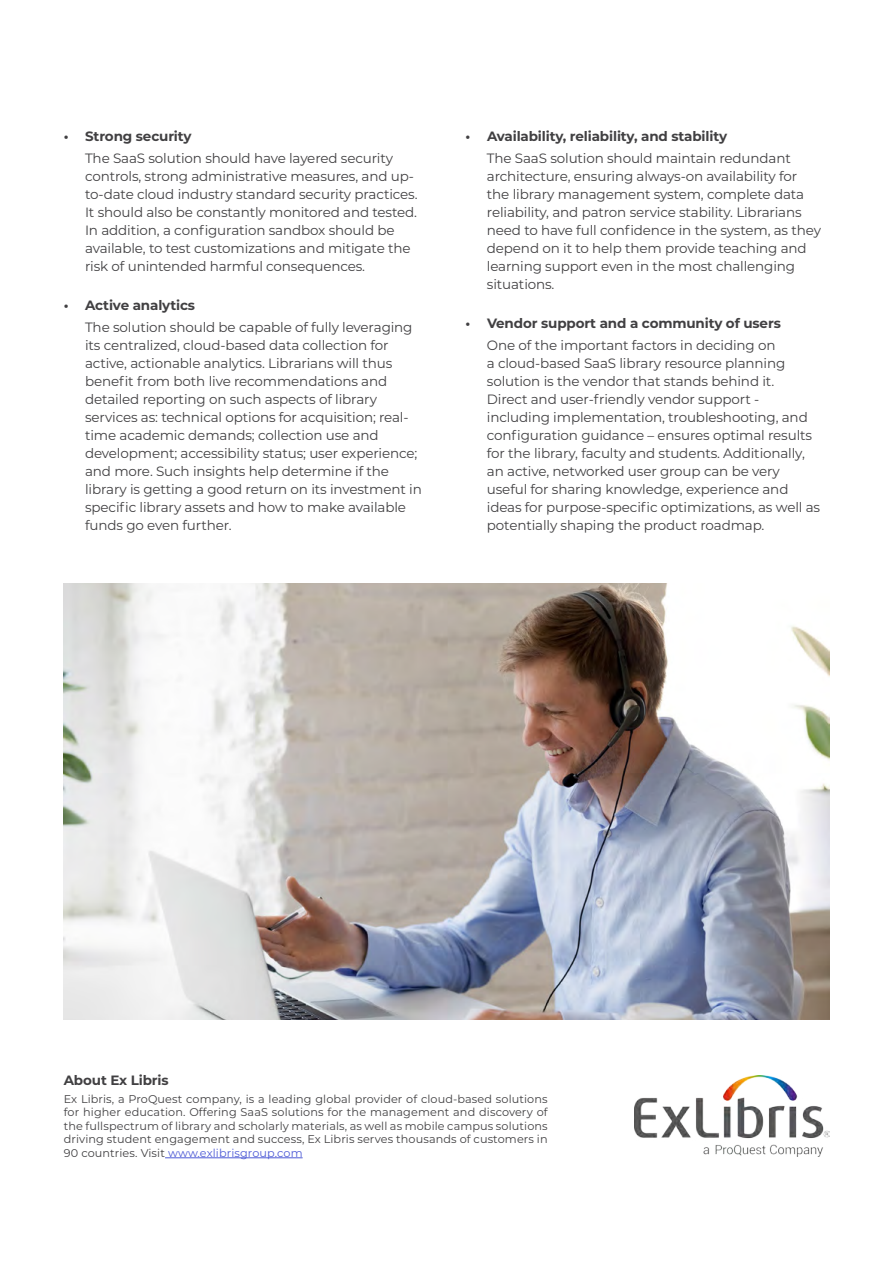
<style>
.page{position:relative;width:893px;height:1263px;background:#fff}
.page>*{position:absolute;margin:0;border:0;box-sizing:border-box;transform-origin:0 0}
.t1{font:13.5px/18px "Montserrat";letter-spacing:-.01em;color:#414042}
.t2{font:700 13.5px "Montserrat";letter-spacing:-.01em;color:#414042}
.t3{font:11.25px/13.5px "Montserrat";letter-spacing:.01em;color:#414042;text-align:justify}
.s1{color:#4f5cd6}
</style>
<div class="page">
<hr style="left:165px;top:1157px;width:138px;height:1px;background:#4f5cd6">
<img style="left:635px;top:1076px;width:194px;height:81px">
<img style="left:64px;top:583px;width:765px;height:436px">
<p class="t2" style="left:64px;top:126px;width:129px">• Strong security</p>
<p class="t1" style="left:85px;top:149px;width:334px">The SaaS solution should have layered security controls, strong administrative measures, and up&shy;to-date cloud industry standard security practices.<br>It should also be constantly monitored and tested.<br>In addition, a configuration sandbox should be available, to test customizations and mitigate the risk of unintended harmful consequences.</p>
<p class="t2" style="left:64px;top:296px;width:133px">• Active analytics</p>
<p class="t1" style="left:85px;top:318px;width:338px">The solution should be capable of fully leveraging its centralized, cloud-based data collection for active, actionable analytics. Librarians will thus benefit from both live recommendations and detailed reporting on such aspects of library services as: technical options for acquisition; real&shy;time academic demands; collection use and development; accessibility status; user experience; and more. Such insights help determine if the library is getting a good return on its investment in specific library assets and how to make available funds go even further.</p>
<p class="t2" style="left:466px;top:126px;width:263px">• Availability, reliability, and stability</p>
<p class="t1" style="left:487px;top:149px;width:336px">The SaaS solution should maintain redundant architecture, ensuring always-on availability for the library management system, complete data reliability, and patron service stability. Librarians need to have full confidence in the system, as they depend on it to help them provide teaching and learning support even in the most challenging situations.</p>
<p class="t2" style="left:466px;top:313px;width:317px">• Vendor support and a community of users</p>
<p class="t1" style="left:487px;top:336px;width:335px">One of the important factors in deciding on<br>a cloud-based SaaS library resource planning solution is the vendor that stands behind it.<br>Direct and user-friendly vendor support - including implementation, troubleshooting, and configuration guidance – ensures optimal results for the library, faculty and students. Additionally, an active, networked user group can be very useful for sharing knowledge, experience and ideas for purpose-specific optimizations, as well as potentially shaping the product roadmap.</p>
<p class="t2" style="left:64px;top:1070px;width:106px">About Ex Libris</p>
<p class="t3" style="left:64px;top:1091px;width:485px">Ex Libris, a ProQuest company, is a leading global provider of cloud-based solutions for higher education. Offering SaaS solutions for the management and discovery of the fullspectrum of library and scholarly materials, as well as mobile campus solutions driving student engagement and success, Ex Libris serves thousands of customers in 90 countries. Visit <span class="s1">www.exlibrisgroup.com</span></p>
</div>
